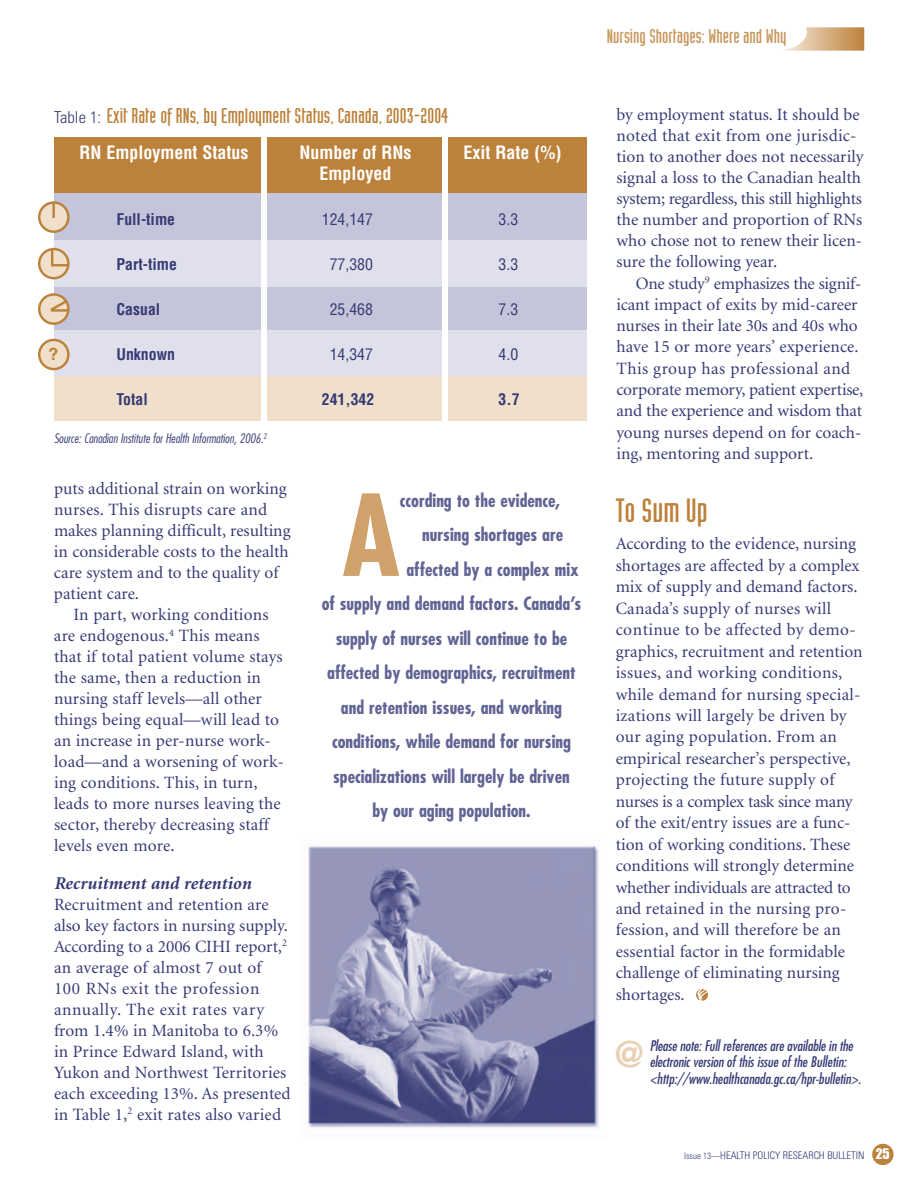
<style>
.page{position:relative;width:918px;height:1188px;background:#fff}
.page>*{position:absolute;margin:0;border:0;box-sizing:border-box;transform-origin:0 0}
.t1{font:700 condensed 109.5px "Futura";color:#cfa16b}
.t2{font:700 36px "Helvetica";color:#e9d1b5}
.t3{font:33px "Industria Solid";color:#bc813a;scale:1.12 1}
.t4{font:21px "Industria Solid";letter-spacing:.005em;color:#bc813a;scale:1.1 1}
.t5{font:19.5px "Industria Solid";color:#c8965b;scale:1.1 1}
.t6{font:700 condensed 18px "Futura";color:#616494}
.t7{font:700 condensed 18px "Helvetica";color:#fff}
.t8{font:italic 700 18px "Minion";color:#363a74}
.t9{font:17.25px/21px "Minion";color:#363a74}
.t10{font:700 16.95px "Helvetica";color:#bc813a}
.t11{font:700 condensed 15.75px "Helvetica";color:#363a74}
.t12{font:condensed 15.75px "Helvetica";color:#363a74}
.t13{font:italic condensed 14.25px/16.5px "Futura";letter-spacing:-.01em;color:#363a74}
.t14{font:italic 300 condensed 12.75px "Futura";color:#363a74}
.t15{font:300 condensed 10.5px "Univers";color:#363a74}
.s1{font-family:"Univers";font-weight:300;font-stretch:condensed;font-size:16.5px;color:#363a74}
.s2{font-size:9px}
.s3{font-family:"Impact";font-weight:400;font-stretch:normal;font-size:13.5px;color:#fff}
</style>
<div class="page">
<svg style="left:872px;top:1143px;width:22px;height:23px"></svg>
<svg style="left:783px;top:28px;width:82px;height:22px"></svg>
<div style="left:40px;top:138px;width:547px;height:56px;background:#bc813a"></div>
<div style="left:40px;top:193px;width:547px;height:228px;background:#c4c4da"></div>
<svg style="left:696px;top:989px;width:12px;height:12px"></svg>
<div style="left:40px;top:240px;width:547px;height:46px;background:#dfe0eb"></div>
<div style="left:40px;top:331px;width:547px;height:46px;background:#dfe0eb"></div>
<div style="left:40px;top:377px;width:547px;height:44px;background:#f0e0cb"></div>
<div style="left:261px;top:132px;width:6px;height:290px;background:#fff"></div>
<div style="left:442px;top:134px;width:6px;height:288px;background:#fff"></div>
<img style="left:307px;top:846px;width:292px;height:282px">
<div style="left:25px;top:135px;width:29px;height:296px;background:#fff"></div>
<svg style="left:38px;top:201px;width:32px;height:32px"></svg>
<svg style="left:38px;top:339px;width:32px;height:31px"></svg>
<svg style="left:38px;top:248px;width:32px;height:31px"></svg>
<svg style="left:38px;top:293px;width:32px;height:32px"></svg>
<hr style="left:52px;top:203px;width:3px;height:15px;background:#bc813a">
<p class="t4" style="left:54px;top:108px;width:360px"><span class="s1">Table 1:</span> Exit Rate of RNs, by Employment Status, Canada, 2003-2004</p>
<p class="t10" style="left:48px;top:347px;width:12px">?</p>
<p class="t7" style="left:80px;top:142px;width:170px">RN Employment Status</p>
<p class="t7" style="left:300px;top:142px;width:113px">Number of RNs</p>
<p class="t7" style="left:464px;top:142px;width:99px">Exit Rate (%)</p>
<p class="t7" style="left:320px;top:163px;width:73px">Employed</p>
<p class="t11" style="left:117px;top:210px;width:60px">Full-time</p>
<p class="t12" style="left:322px;top:210px;width:53px">124,147</p>
<p class="t12" style="left:499px;top:210px;width:21px">3.3</p>
<p class="t11" style="left:117px;top:255px;width:62px">Part-time</p>
<p class="t12" style="left:330px;top:255px;width:45px">77,380</p>
<p class="t12" style="left:499px;top:255px;width:21px">3.3</p>
<p class="t11" style="left:117px;top:300px;width:45px">Casual</p>
<p class="t12" style="left:330px;top:300px;width:45px">25,468</p>
<p class="t12" style="left:499px;top:300px;width:21px">7.3</p>
<p class="t11" style="left:117px;top:345px;width:60px">Unknown</p>
<p class="t12" style="left:330px;top:345px;width:45px">14,347</p>
<p class="t12" style="left:499px;top:345px;width:21px">4.0</p>
<p class="t11" style="left:117px;top:390px;width:33px">Total</p>
<p class="t11" style="left:322px;top:390px;width:54px">241,342</p>
<p class="t11" style="left:499px;top:390px;width:22px">3.7</p>
<p class="t14" style="left:54px;top:433px;width:214px">Source: Canadian Institute for Health Information, 2006.<sup>2</sup></p>
<p class="t9" style="left:54px;top:480px;width:238px">puts additional strain on working nurses. This disrupts care and makes planning difficult, resulting in considerable costs to the health care system and to the quality of patient care.</p>
<p class="t9" style="left:54px;top:606px;width:232px;text-indent:19px">In part, working conditions are endogenous.<sup>4</sup> This means that if total patient volume stays the same, then a reduction in nursing staff levels—all other things being equal—will lead to an increase in per-nurse work&shy;load—and a worsening of work&shy;ing conditions. This, in turn, leads to more nurses leaving the sector, thereby decreasing staff levels even more.</p>
<p class="t8" style="left:54px;top:876px;width:199px">Recruitment and retention</p>
<p class="t9" style="left:54px;top:895px;width:238px">Recruitment and retention are also key factors in nursing supply.<br>According to a 2006 CIHI report,<sup>2 </sup>an average of almost 7 out of<br>100 RNs exit the profession annually. The exit rates vary from 1.4% in Manitoba to 6.3% in Prince Edward Island, with<br>Yukon and Northwest Territories each exceeding 13%. As presented in Table 1,<sup>2</sup> exit rates also varied</p>
<h1 class="t1" style="left:342px;top:488px;width:59px">A</h1>
<p class="t6" style="left:400px;top:492px;width:162px">ccording to the evidence,</p>
<p class="t6" style="left:422px;top:527px;width:142px">nursing shortages are</p>
<p class="t6" style="left:407px;top:561px;width:174px">affected by a complex mix</p>
<p class="t6" style="left:322px;top:596px;width:261px">of supply and demand factors. Canada’s</p>
<p class="t6" style="left:336px;top:630px;width:233px">supply of nurses will continue to be</p>
<p class="t6" style="left:327px;top:665px;width:250px">affected by demographics, recruitment</p>
<p class="t6" style="left:341px;top:699px;width:223px">and retention issues, and working</p>
<p class="t6" style="left:332px;top:734px;width:240px">conditions, while demand for nursing</p>
<p class="t6" style="left:333px;top:768px;width:238px">specializations will largely be driven</p>
<p class="t6" style="left:372px;top:803px;width:160px">by our aging population.</p>
<p class="t5" style="left:607px;top:29px;width:165px">Nursing Shortages: Where and Why</p>
<p class="t9" style="left:616px;top:106px;width:248px">by employment status. It should be noted that exit from one jurisdic&shy;tion to another does not necessarily signal a loss to the Canadian health system; regardless, this still highlights the number and proportion of RNs who chose not to renew their licen&shy;sure the following year.</p>
<p class="t9" style="left:616px;top:274px;width:248px;text-indent:19px">One study<sup>9</sup> emphasizes the signif&shy;icant impact of exits by mid-career nurses in their late 30s and 40s who have 15 or more years’ experience.<br>This group has professional and corporate memory, patient expertise, and the experience and wisdom that young nurses depend on for coach&shy;ing, mentoring and support.</p>
<h3 class="t3" style="left:616px;top:498px;width:84px">To Sum Up</h3>
<p class="t9" style="left:616px;top:535px;width:248px;line-height:21.5px">According to the evidence, nursing shortages are affected by a complex mix of supply and demand factors.<br>Canada’s supply of nurses will continue to be affected by demo&shy;graphics, recruitment and retention issues, and working conditions, while demand for nursing special&shy;izations will largely be driven by our aging population. From an empirical researcher’s perspective, projecting the future supply of nurses is a complex task since many of the exit/entry issues are a func&shy;tion of working conditions. These conditions will strongly determine whether individuals are attracted to and retained in the nursing pro&shy;fession, and will therefore be an essential factor in the formidable challenge of eliminating nursing shortages.</p>
<p class="t13" style="left:650px;top:1038px;width:205px">Please note: Full references are available in the electronic version of this issue of the Bulletin:</p>
<h2 class="t2" style="left:612px;top:1040px;width:37px">@</h2>
<p class="t13" style="left:650px;top:1071px;width:213px">&lt;http://www.healthcanada.gc.ca/hpr-bulletin&gt;.</p>
<p class="t15" style="left:684px;top:1151px;width:207px"><span class="s2">Issue 13—</span>HEALTH POLICY RESEARCH BULLETIN <span class="s3">25</span></p>
</div>
